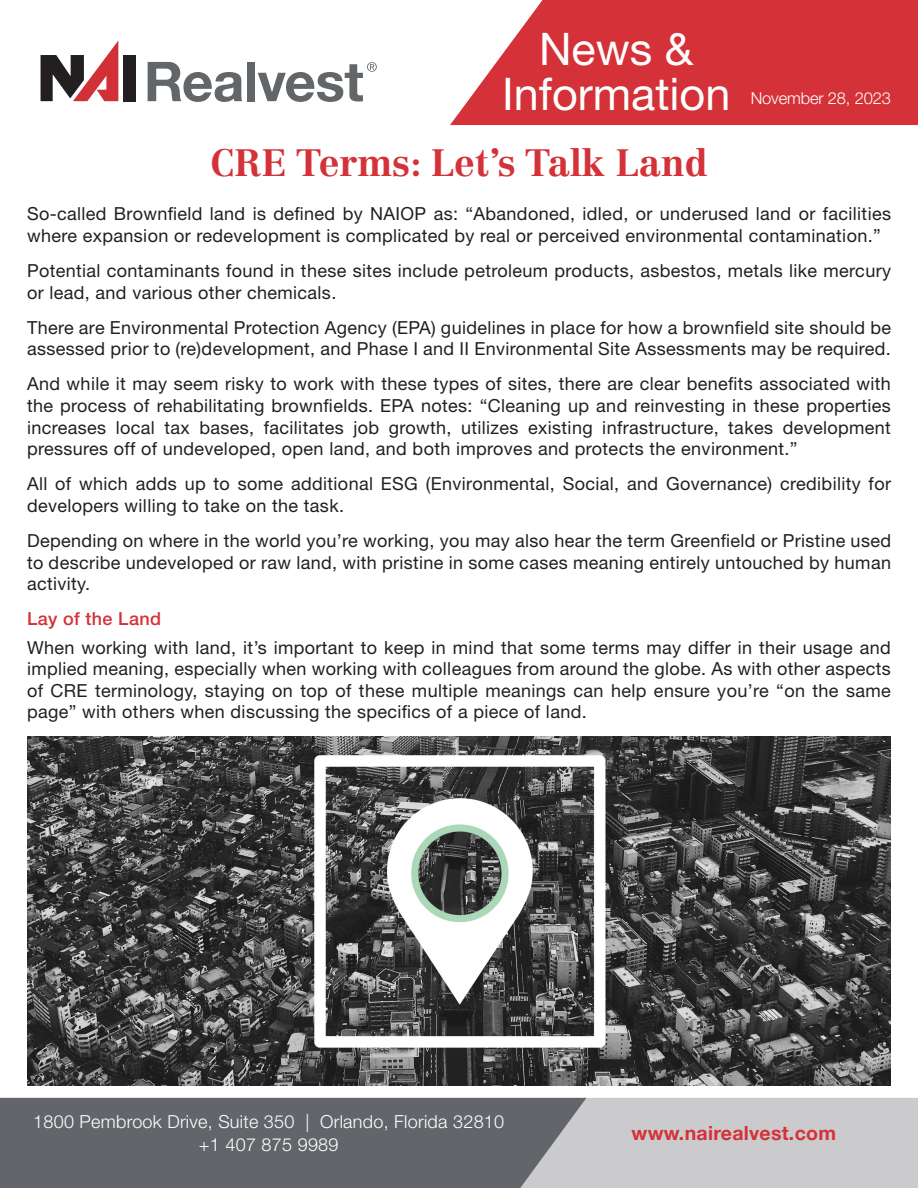
<style>
.page{position:relative;width:918px;height:1188px;background:#fff}
.page>*{position:absolute;margin:0;border:0;box-sizing:border-box;transform-origin:0 0}
.t1{font:45px/45px "Helvetica Neue LT Std";color:#fff;text-align:center}
.t2{font:700 37.5px "Centennial LT Std";color:#d43238}
.t3{font:700 19.5px "Helvetica Neue";letter-spacing:.015em;color:#d43238}
.t4{font:18px/21.6px "Helvetica Neue LT Std";letter-spacing:.02em;color:#231f20}
.t5{font:300 18px/22.5px "Helvetica Neue LT Std";letter-spacing:.015em;color:#fff;text-align:center}
.t6{font:500 18px "Helvetica Neue LT Std";letter-spacing:.02em;color:#d43238}
.t7{font:300 16.5px "Helvetica Neue LT Std";letter-spacing:-.01em;color:#fff}
</style>
<div class="page">
<div style="left:586px;top:1098px;width:332px;height:90px;background:#cbcbcd"></div>
<div style="left:0;top:1098px;width:586px;height:90px;background:#62656a"></div>
<svg style="left:450px;top:0;width:468px;height:125px;background:#d8464b"></svg>
<div style="left:123px;top:55px;width:12px;height:46px;background:#231f20"></div>
<svg style="left:41px;top:41px;width:77px;height:60px"></svg>
<svg style="left:148px;top:62px;width:94px;height:40px"></svg>
<div style="left:247px;top:62px;width:8px;height:39px;background:#636669"></div>
<svg style="left:258px;top:62px;width:119px;height:40px"></svg>
<img style="left:27px;top:737px;width:864px;height:348px">
<h1 class="t1" style="left:502px;top:26px;width:230px">News &amp;<br>Information</h1>
<p class="t2" style="left:210px;top:141px;width:499px">CRE Terms: Let’s Talk Land</p>
<p class="t7" style="left:751px;top:88px;width:142px">November 28, 2023</p>
<p class="t4" style="left:27px;top:203px;width:866px">So-called Brownfield land is defined by NAIOP as: “Abandoned, idled, or underused land or facilities where expansion or redevelopment is complicated by real or perceived environmental contamination.”</p>
<p class="t4" style="left:27px;top:259px;width:866px">Potential contaminants found in these sites include petroleum products, asbestos, metals like mercury or lead, and various other chemicals.</p>
<p class="t4" style="left:27px;top:316px;width:866px">There are Environmental Protection Agency (EPA) guidelines in place for how a brownfield site should be assessed prior to (re)development, and Phase I and II Environmental Site Assessments may be required.</p>
<p class="t4" style="left:27px;top:373px;width:866px;text-align:justify">And while it may seem risky to work with these types of sites, there are clear benefits associated with the process of rehabilitating brownfields. EPA notes: “Cleaning up and reinvesting in these properties increases local tax bases, facilitates job growth, utilizes existing infrastructure, takes development pressures off of undeveloped, open land, and both improves and protects the environment.”</p>
<p class="t4" style="left:27px;top:473px;width:866px">All of which adds up to some additional ESG (Environmental, Social, and Governance) credibility for developers willing to take on the task.</p>
<p class="t4" style="left:27px;top:529px;width:866px;text-align:justify">Depending on where in the world you’re working, you may also hear the term Greenfield or Pristine used to describe undeveloped or raw land, with pristine in some cases meaning entirely untouched by human activity.</p>
<p class="t6" style="left:27px;top:608px;width:136px">Lay of the Land</p>
<p class="t4" style="left:27px;top:636px;width:865px;text-align:justify">When working with land, it’s important to keep in mind that some terms may differ in their usage and implied meaning, especially when working with colleagues from around the globe. As with other aspects of CRE terminology, staying on top of these multiple meanings can help ensure you’re “on the same page” with others when discussing the specifics of a piece of land.</p>
<p class="t5" style="left:33px;top:1110px;width:473px">1800 Pembrook Drive, Suite 350 | Orlando, Florida 32810 +1 407 875 9989</p>
<p class="t3" style="left:632px;top:1118px;width:206px">www.nairealvest.com</p>
</div>
